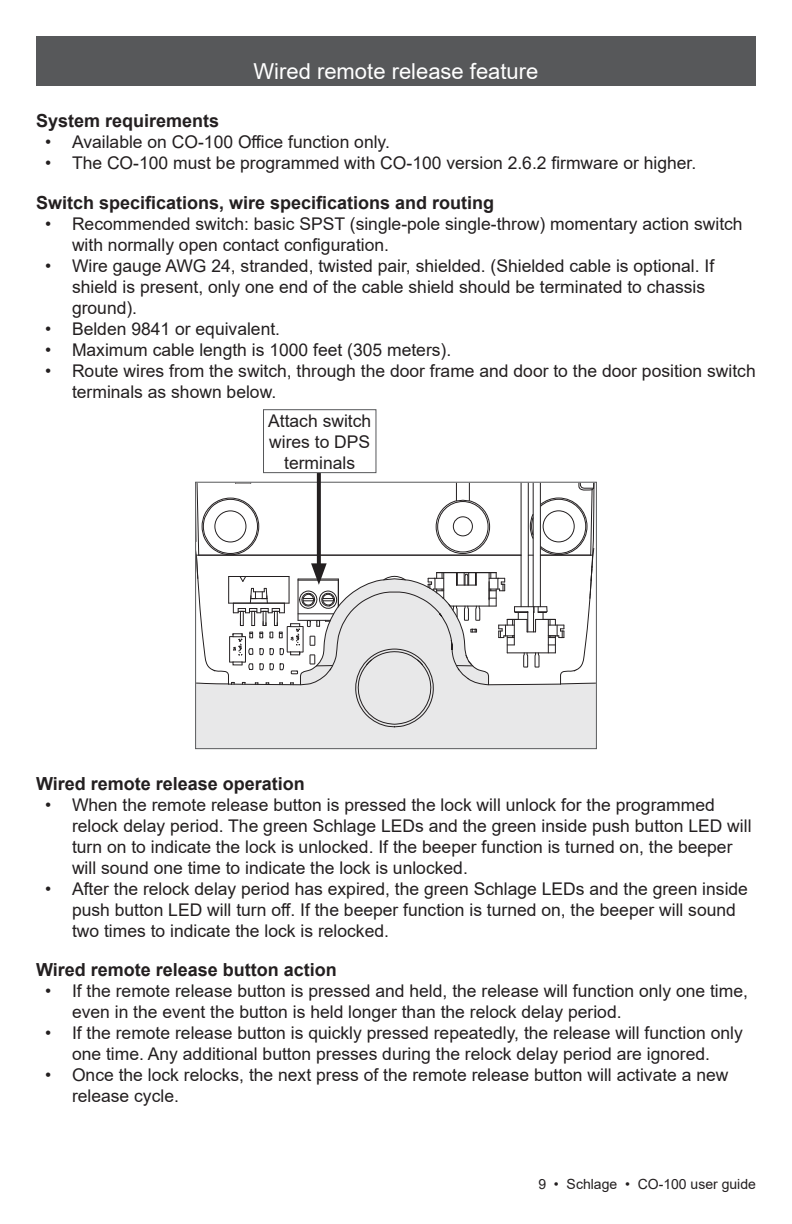
<style>
.page{position:relative;width:792px;height:1224px;background:#fff}
.page>*{position:absolute;margin:0;border:0;box-sizing:border-box;transform-origin:0 0}
.Section_Title{font:22px "Arial";color:#fff}
.Heading_1{font:700 18px "Arial";color:#231f20}
.t1{font:17.6px/21px "Arial";color:#231f20}
.t2{font:14px "Arial";color:#231f20}
</style>
<div class="page">
<div style="left:36px;top:36px;width:720px;height:50px;background:#57585a"></div>
<div style="left:197px;top:728px;width:398px;height:19px;background:#e8e8e9"></div>
<svg style="left:317px;top:473px;width:4px;height:9px"></svg>
<svg style="left:195px;top:482px;width:402px;height:246px"></svg>
<div style="left:263px;top:409px;width:113px;height:64px;border:1px solid #57585a"></div>
<p class="Section_Title" style="left:254px;top:56px;width:286px">Wired remote release feature</p>
<p class="Heading_1" style="left:36px;top:108px;width:185px">System requirements</p>
<p class="t1" style="left:45px;top:132px;width:346px">• Available on CO-100 Office function only.</p>
<p class="t1" style="left:45px;top:153px;width:653px">• The CO-100 must be programmed with CO-100 version 2.6.2 firmware or higher.</p>
<p class="Heading_1" style="left:36px;top:190px;width:460px">Switch specifications, wire specifications and routing</p>
<p class="t1" style="left:72px;top:213px;width:672px;text-indent:-27px">• Recommended switch: basic SPST (single-pole single-throw) momentary action switch with normally open contact configuration.</p>
<p class="t1" style="left:72px;top:255px;width:644px;text-indent:-27px">• Wire gauge AWG 24, stranded, twisted pair, shielded. (Shielded cable is optional. If shield is present, only one end of the cable shield should be terminated to chassis ground).</p>
<p class="t1" style="left:45px;top:318px;width:237px">• Belden 9841 or equivalent.</p>
<p class="t1" style="left:45px;top:339px;width:408px">• Maximum cable length is 1000 feet (305 meters).</p>
<p class="t1" style="left:72px;top:360px;width:685px;text-indent:-27px">• Route wires from the switch, through the door frame and door to the door position switch terminals as shown below.</p>
<p class="t1" style="left:268px;top:410px;width:105px;text-align:center">Attach switch wires to DPS terminals</p>
<p class="Heading_1" style="left:36px;top:771px;width:270px">Wired remote release operation</p>
<p class="t1" style="left:72px;top:794px;width:681px;text-indent:-27px">• When the remote release button is pressed the lock will unlock for the programmed relock delay period. The green Schlage LEDs and the green inside push button LED will turn on to indicate the lock is unlocked. If the beeper function is turned on, the beeper will sound one time to indicate the lock is unlocked.</p>
<p class="t1" style="left:72px;top:878px;width:678px;text-indent:-27px">• After the relock delay period has expired, the green Schlage LEDs and the green inside push button LED will turn off. If the beeper function is turned on, the beeper will sound two times to indicate the lock is relocked.</p>
<p class="Heading_1" style="left:36px;top:957px;width:302px">Wired remote release button action</p>
<p class="t1" style="left:72px;top:981px;width:678px;text-indent:-27px">• If the remote release button is pressed and held, the release will function only one time, even in the event the button is held longer than the relock delay period.</p>
<p class="t1" style="left:45px;top:1023px;width:699px;text-align:center">• If the remote release button is quickly pressed repeatedly, the release will function only one time. Any additional button presses during the relock delay period are ignored.</p>
<p class="t1" style="left:72px;top:1065px;width:658px;text-indent:-27px">• Once the lock relocks, the next press of the remote release button will activate a new release cycle.</p>
<p class="t2" style="left:538px;top:1175px;width:219px">9 • Schlage • CO-100 user guide</p>
</div>
